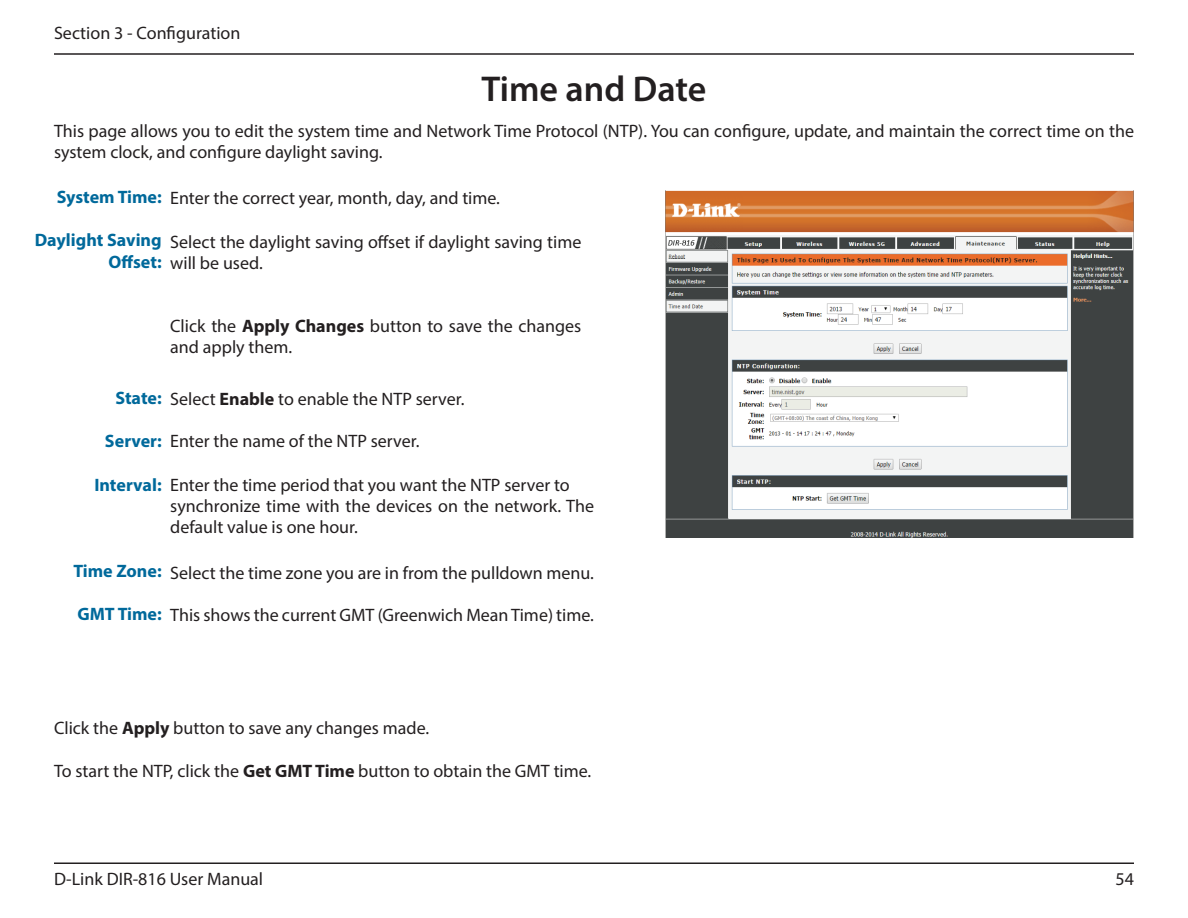
<style>
.page{position:relative;width:1188px;height:918px;background:#fff}
.page>*{position:absolute;margin:0;border:0;box-sizing:border-box;transform-origin:0 0}
.t1{font:600 36px "Myriad Pro";color:#231f20}
.t2{font:18px/21px "Myriad Pro";color:#231f20}
.t3{font:700 18px/21.6px "Myriad Pro";color:#00699b;text-align:right}
.s1{font-weight:700}
</style>
<div class="page">
<hr style="left:54px;top:53px;width:1080px;height:2px;background:#231f20">
<hr style="left:54px;top:862px;width:1080px;height:2px;background:#231f20">
<img style="left:665px;top:190px;width:469px;height:347px">
<p class="t2" style="left:54px;top:22px;width:188px">Section 3 - Configuration</p>
<h1 class="t1" style="left:482px;top:66px;width:226px">Time and Date</h1>
<p class="t2" style="left:54px;top:120px;width:1082px;line-height:21.6px">This page allows you to edit the system time and Network Time Protocol (NTP). You can configure, update, and maintain the correct time on the system clock, and configure daylight saving.</p>
<p class="t3" style="left:57px;top:185px;width:106px">System Time:</p>
<p class="t3" style="left:35px;top:229px;width:129px">Daylight Saving<br>Offset:</p>
<p class="t2" style="left:170px;top:187px;width:331px">Enter the correct year, month, day, and time.</p>
<p class="t2" style="left:170px;top:231px;width:413px">Select the daylight saving offset if daylight saving time will be used.</p>
<p class="t3" style="left:115px;top:387px;width:48px">State:</p>
<p class="t3" style="left:105px;top:430px;width:58px">Server:</p>
<p class="t3" style="left:94px;top:473px;width:69px">Interval:</p>
<p class="t3" style="left:73px;top:560px;width:90px">Time Zone:</p>
<p class="t3" style="left:78px;top:603px;width:86px">GMT Time:</p>
<p class="t2" style="left:170px;top:315px;width:413px">Click the <span class="s1">Apply Changes</span> button to save the changes and apply them.</p>
<p class="t2" style="left:170px;top:388px;width:296px">Select <span class="s1">Enable</span> to enable the NTP server.</p>
<p class="t2" style="left:170px;top:430px;width:251px">Enter the name of the NTP server.</p>
<p class="t2" style="left:170px;top:474px;width:425px">Enter the time period that you want the NTP server to synchronize time with the devices on the network. The default value is one hour.</p>
<p class="t2" style="left:170px;top:563px;width:425px">Select the time zone you are in from the pulldown menu.</p>
<p class="t2" style="left:170px;top:605px;width:425px">This shows the current GMT (Greenwich Mean Time) time.</p>
<p class="t2" style="left:54px;top:717px;width:377px">Click the <span class="s1">Apply</span> button to save any changes made.</p>
<p class="t2" style="left:54px;top:760px;width:539px">To start the NTP, click the <span class="s1">Get GMT Time</span> button to obtain the GMT time.</p>
<p class="t2" style="left:54px;top:868px;width:211px">D-Link DIR-816 User Manual</p>
<p class="t2" style="left:1116px;top:868px;width:20px">54</p>
</div>
